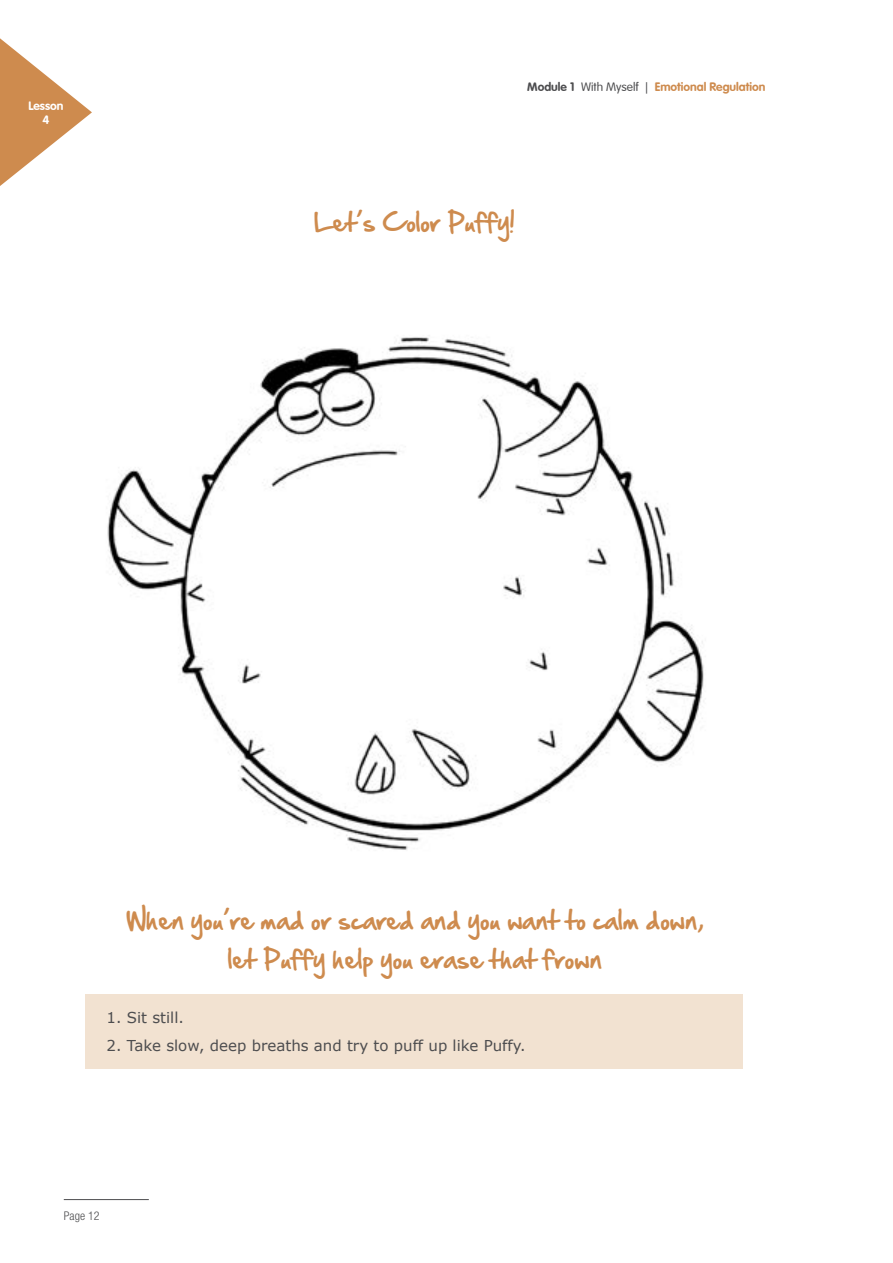
<style>
.page{position:relative;width:893px;height:1263px;background:#fff}
.page>*{position:absolute;margin:0;border:0;box-sizing:border-box;transform-origin:0 0}
.t1{font:22.5px/38.5px "Hand Of Sean";color:#ce8b4e;text-align:center}
.t2{font:15px "Verdana";color:#4d4d4f}
.t3{font:700 12px "VAG Rounded";color:#ce8b4e}
.t4{font:700 12px/13.5px "VAG Rounded";color:#fff;text-align:center}
.t5{font:300 condensed 12px "Helvetica Neue";color:#4d4d4f}
.s1{color:#4d4d4f}
.s2{font-weight:300;color:#4d4d4f}
.s3{font-family:"Arial";font-weight:400;color:#4d4d4f}
</style>
<div class="page">
<svg style="left:0;top:38px;width:92px;height:148px"></svg>
<hr style="left:64px;top:1199px;width:85px;height:1px;background:#4d4d4f">
<img style="left:107px;top:337px;width:597px;height:513px">
<div style="left:85px;top:994px;width:658px;height:74px;background:#f2e2d1"></div>
<p class="t4" style="left:28px;top:99px;width:37px">Lesson<br>4</p>
<p class="t3" style="left:527px;top:80px;width:240px"><span class="s1">Module 1</span> <span class="s2">With Myself</span> <span class="s3">|</span> Emotional Regulation</p>
<p class="t1" style="left:314px;top:202px;width:202px">Let’s Color Puffy!</p>
<p class="t1" style="left:126px;top:901px;width:579px">When you’re mad or scared and you want to calm down, let Puffy help you erase that frown</p>
<p class="t2" style="left:107px;top:1007px;width:79px">1. Sit still.</p>
<p class="t2" style="left:107px;top:1035px;width:421px">2. Take slow, deep breaths and try to puff up like Puffy.</p>
<p class="t5" style="left:64px;top:1208px;width:37px">Page 12</p>
</div>
